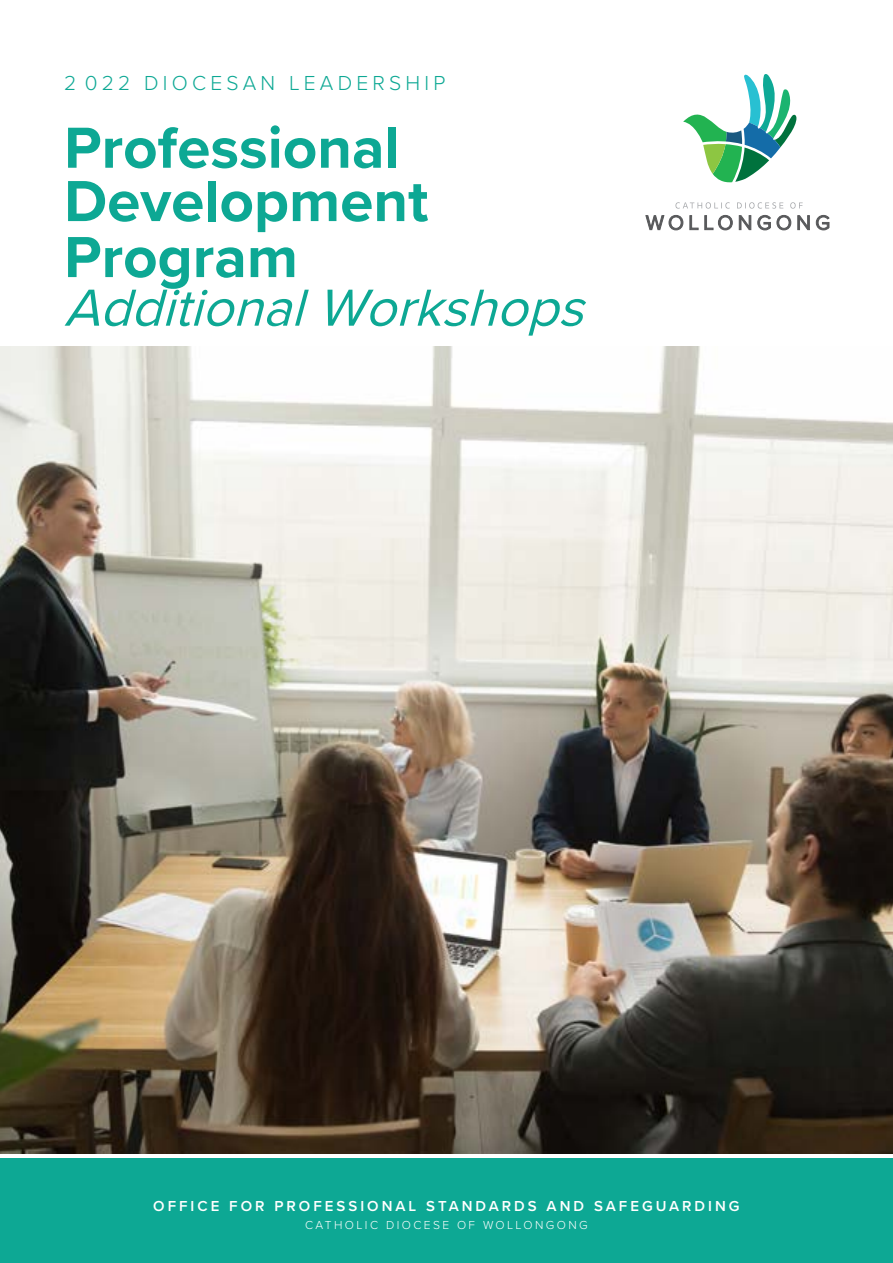
<style>
.page{position:relative;width:893px;height:1263px;background:#fff}
.page>*{position:absolute;margin:0;border:0;box-sizing:border-box;transform-origin:0 0}
.t1{font:700 60px/54.6px "Proxima Nova";color:#0da894}
.t2{font:italic 54px "Proxima Nova";color:#0da894}
.t3{font:300 21px "Proxima Nova";letter-spacing:.2em;color:#0da894}
.t4{font:600 15px "Proxima Nova";letter-spacing:.2em;color:#fff}
.t5{font:300 12px "Proxima Nova";letter-spacing:.2em;color:#fff}
</style>
<div class="page">
<div style="left:0;top:1159px;width:893px;height:104px;background:#0da894"></div>
<img style="left:0;top:347px;width:893px;height:806px">
<svg style="left:645px;top:215px;width:38px;height:15px"></svg>
<svg style="left:689px;top:215px;width:9px;height:15px"></svg>
<svg style="left:704px;top:215px;width:29px;height:15px"></svg>
<svg style="left:739px;top:215px;width:12px;height:15px"></svg>
<svg style="left:757px;top:215px;width:14px;height:15px"></svg>
<svg style="left:777px;top:215px;width:14px;height:15px"></svg>
<svg style="left:797px;top:215px;width:13px;height:15px"></svg>
<svg style="left:816px;top:215px;width:13px;height:15px"></svg>
<svg style="left:683px;top:74px;width:113px;height:109px"></svg>
<svg style="left:675px;top:202px;width:55px;height:7px"></svg>
<svg style="left:737px;top:202px;width:46px;height:7px"></svg>
<svg style="left:790px;top:202px;width:13px;height:7px"></svg>
<h3 class="t3" style="left:64px;top:68px;width:383px">2 022 DIOCESAN LEADERSHIP</h3>
<h1 class="t1" style="left:64px;top:119px;width:366px">Professional<br>Development<br>Program</h1>
<h2 class="t2" style="left:64px;top:267px;width:541px">AdditionalWorkshops</h2>
<p class="t4" style="left:153px;top:1195px;width:588px">OFFICE FOR PROFESSIONAL STANDARDS AND SAFEGUARDING</p>
<p class="t5" style="left:305px;top:1216px;width:284px">CATHOLIC DIOCESE OF WOLLONGONG</p>
</div>
